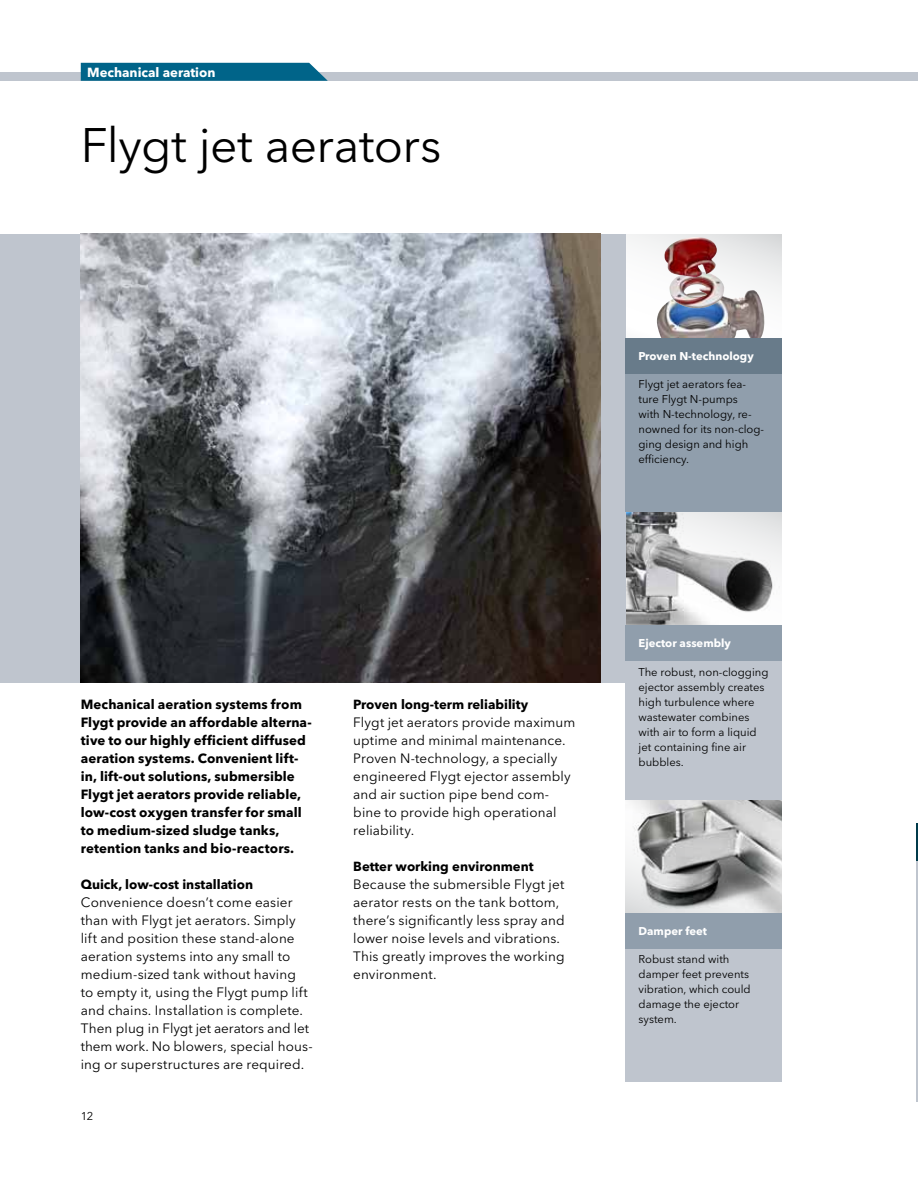
<style>
.page{position:relative;width:918px;height:1188px;background:#fff}
.page>*{position:absolute;margin:0;border:0;box-sizing:border-box;transform-origin:0 0}
.t1{font:48px "Avenir Next LT Pro";letter-spacing:-.01em;color:#000}
.t2{font:13.5px/18px "Avenir Next LT Pro";letter-spacing:.01em;color:#000}
.t3{font:700 13.35px/18px "Avenir Next LT Pro";letter-spacing:.005em;color:#000}
.t4{font:700 13.2px "Avenir Next LT Pro";color:#000}
.t5{font:700 13.2px "Avenir Next LT Pro";color:#fff}
.t6{font:11.25px/15px "Avenir Next LT Pro";color:#000}
.t7{font:700 11.25px "Avenir Next LT Pro";color:#fff}
</style>
<div class="page">
<svg style="left:626px;top:234px;width:156px;height:88px;fill:#f4f5f5"></svg>
<svg style="left:626px;top:512px;width:156px;height:113px"></svg>
<div style="left:0;top:234px;width:626px;height:448px;background:#bfc5ce"></div>
<img style="left:81px;top:234px;width:519px;height:448px">
<img style="left:657px;top:290px;width:108px;height:48px">
<img style="left:669px;top:271px;width:55px;height:37px">
<img style="left:664px;top:237px;width:53px;height:40px">
<div style="left:0;top:72px;width:918px;height:9px;background:#bfc5ce"></div>
<svg style="left:626px;top:800px;width:156px;height:113px"></svg>
<div style="left:626px;top:368px;width:156px;height:144px;background:#909eac"></div>
<div style="left:626px;top:943px;width:156px;height:139px;background:#bfc5ce"></div>
<div style="left:626px;top:656px;width:156px;height:144px;background:#bfc5ce"></div>
<div style="left:626px;top:338px;width:156px;height:36px;background:#687b8a"></div>
<div style="left:626px;top:913px;width:156px;height:36px;background:#909eac"></div>
<div style="left:626px;top:625px;width:156px;height:36px;background:#909eac"></div>
<svg style="left:81px;top:63px;width:247px;height:18px"></svg>
<hr style="left:917px;top:860px;width:1px;height:241px;background:#bfc5ce">
<hr style="left:917px;top:823px;width:1px;height:37px;background:#003a4a">
<p class="t5" style="left:87px;top:65px;width:130px">Mechanical aeration</p>
<h1 class="t1" style="left:81px;top:117px;width:362px">Flygt jet aerators</h1>
<p class="t7" style="left:639px;top:349px;width:117px">Proven N-technology</p>
<p class="t6" style="left:639px;top:377px;width:127px">Flygt jet aerators fea&shy;ture Flygt N-pumps<br>with N -technology, re&shy;nowned for its non-clog&shy;ging design and high efficiency.</p>
<p class="t3" style="left:81px;top:695px;width:232px">Mechanical aeration systems from Flygt provide an affordable alterna&shy;tive to our highly efficient diffused aeration systems. Convenient lift&shy;in, lift-out solutions, submersible Flygt jet aerators provide reliable, low-cost oxygen transfer for small to medium-sized sludge tanks, retention tanks and bio-reactors.</p>
<p class="t4" style="left:81px;top:876px;width:174px">Quick, low-cost installation</p>
<p class="t2" style="left:81px;top:894px;width:233px">Convenience doesn’t come easier than with Flygt jet aerators. Simply lift and position these stand-alone aeration systems into any small to medium-sized tank without having<br>to empty it, using the Flygt pump lift and chains. Installation is complete.<br>Then plug in Flygt jet aerators and let them work. No blowers, special hous&shy;ing or superstructures are required.</p>
<p class="t6" style="left:81px;top:1109px;width:14px">12</p>
<p class="t4" style="left:353px;top:696px;width:176px">Proven long-term reliability</p>
<p class="t2" style="left:353px;top:713px;width:224px">Flygt jet aerators provide maximum uptime and minimal maintenance.<br>Proven N -technology, a specially engineered Flygt ejector assembly and air suction pipe bend com&shy;bine to provide high operational reliability.</p>
<p class="t4" style="left:353px;top:858px;width:182px">Better working environment</p>
<p class="t2" style="left:353px;top:875px;width:213px">Because the submersible Flygt jet aerator rests on the tank bottom, there’s significantly less spray and lower noise levels and vibrations.<br>This greatly improves the working environment.</p>
<p class="t7" style="left:639px;top:637px;width:94px">Ejector assembly</p>
<p class="t6" style="left:639px;top:665px;width:131px">The robust, non-clogging ejector assembly creates high turbulence where wastewater combines with air to form a liquid jet containing fine air bubbles.</p>
<p class="t7" style="left:639px;top:924px;width:70px">Damper feet</p>
<p class="t6" style="left:639px;top:952px;width:114px">Robust stand with damper feet prevents vibration, which could damage the ejector system.</p>
</div>
